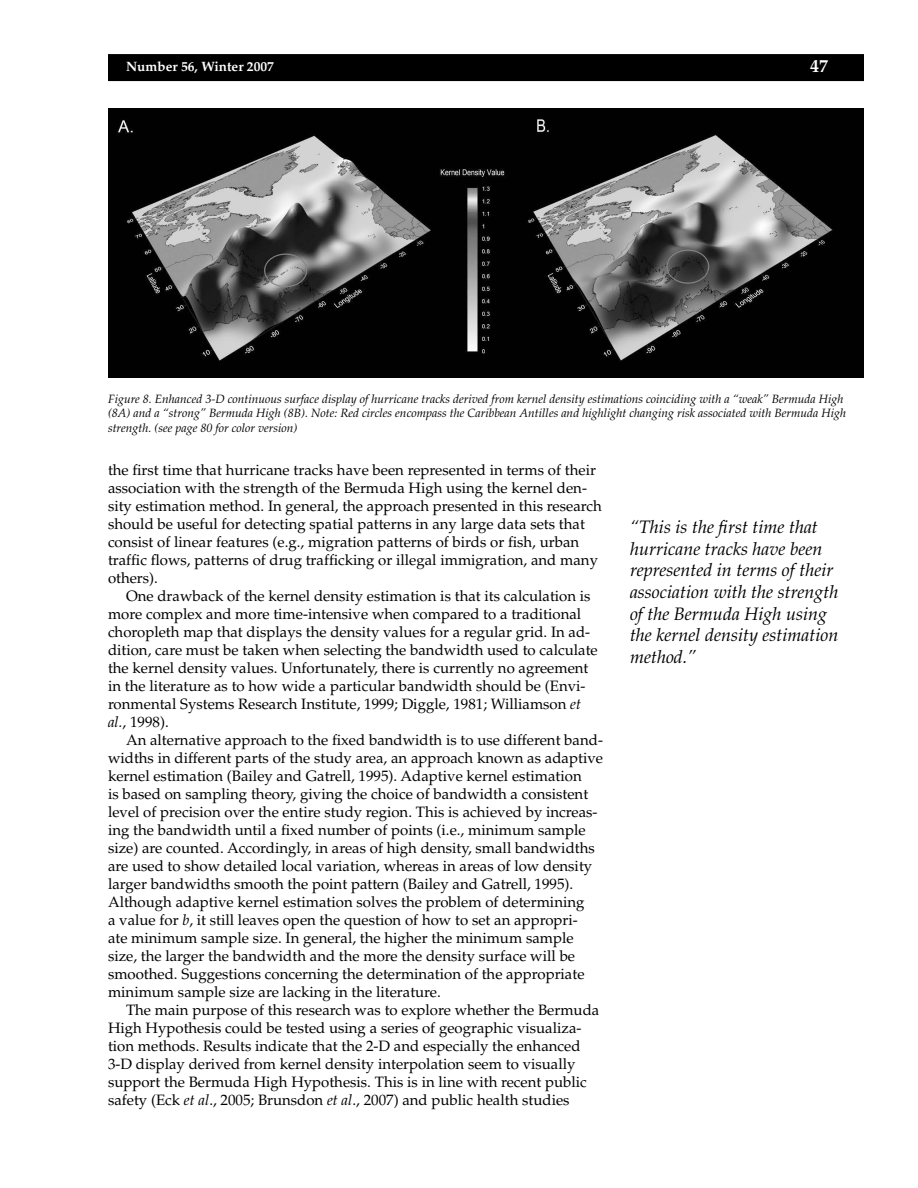
<style>
.page{position:relative;width:918px;height:1188px;background:#fff}
.page>*{position:absolute;margin:0;border:0;box-sizing:border-box;transform-origin:0 0}
.t1{font:italic 18px/21.6px "Palatino";color:#000}
.t2{font:700 18px "Palatino";color:#fff}
.t3{font:15px/18px "Palatino";color:#000}
.t4{font:700 13.5px "Palatino";color:#fff}
.t5{font:italic 12px/14.4px "Palatino";color:#000}
.s1{font-style:italic}
</style>
<div class="page">
<div style="left:109px;top:55px;width:754px;height:25px;background:#000"></div>
<div style="left:108px;top:54px;width:756px;height:27px;border:2px solid #000"></div>
<img style="left:108px;top:108px;width:756px;height:270px">
<p class="t4" style="left:126px;top:59px;width:149px">Number 56, Winter 2007</p>
<p class="t2" style="left:810px;top:56px;width:19px">47</p>
<p class="t5" style="left:108px;top:392px;width:740px">Figure 8. Enhanced 3-D continuous surface display of hurricane tracks derived from kernel density estimations coinciding with a “weak” Bermuda High (8A) and a “strong” Bermuda High (8B). Note: Red circles encompass the Caribbean Antilles and highlight changing risk associated with Bermuda High strength. (see page 80 for color version)</p>
<p class="t3" style="left:108px;top:461px;width:495px">the first time that hurricane tracks have been represented in terms of their association with the strength of the Bermuda High using the kernel den&shy;sity estimation method. In general, the approach presented in this research should be useful for detecting spatial patterns in any large data sets that consist of linear features (e.g., migration patterns of birds or fish, urban traffic flows, patterns of drug trafficking or illegal immigration, and many others).</p>
<p class="t3" style="left:108px;top:587px;width:491px;text-indent:18px">One drawback of the kernel density estimation is that its calculation is more complex and more time-intensive when compared to a traditional choropleth map that displays the density values for a regular grid. In ad&shy;dition, care must be taken when selecting the bandwidth used to calculate the kernel density values. Unfortunately, there is currently no agreement in the literature as to how wide a particular bandwidth should be (Envi&shy;ronmental Systems Research Institute, 1999; Diggle, 1981; Williamson <span class="s1">et al.</span>, 1998).</p>
<p class="t3" style="left:108px;top:731px;width:497px;text-indent:18px">An alternative approach to the fixed bandwidth is to use different band&shy;widths in different parts of the study area, an approach known as adaptive kernel estimation (Bailey and Gatrell, 1995). Adaptive kernel estimation<br>is based on sampling theory, giving the choice of bandwidth a consistent level of precision over the entire study region. This is achieved by increas&shy;ing the bandwidth until a fixed number of points (i.e., minimum sample size) are counted. Accordingly, in areas of high density, small bandwidths are used to show detailed local variation, whereas in areas of low density larger bandwidths smooth the point pattern (Bailey and Gatrell, 1995).<br>Although adaptive kernel estimation solves the problem of determining<br>a value for <span class="s1">b</span>, it still leaves open the question of how to set an appropri-<br>ate minimum sample size. In general, the higher the minimum sample size, the larger the bandwidth and the more the density surface will be smoothed. Suggestions concerning the determination of the appropriate minimum sample size are lacking in the literature.</p>
<p class="t3" style="left:108px;top:1001px;width:493px;text-indent:18px">The main purpose of this research was to explore whether the Bermuda High Hypothesis could be tested using a series of geographic visualiza&shy;tion methods. Results indicate that the 2-D and especially the enhanced 3-D display derived from kernel density interpolation seem to visually support the Bermuda High Hypothesis. This is in line with recent public safety (Eck <span class="s1">et al</span>., 2005; Brunsdon <span class="s1">et al</span>., 2007) and public health studies</p>
<p class="t1" style="left:630px;top:517px;width:210px">“This is the first time that hurricane tracks have been represented in terms of their association with the strength of the Bermuda High using the kernel density estimation method.”</p>
</div>
